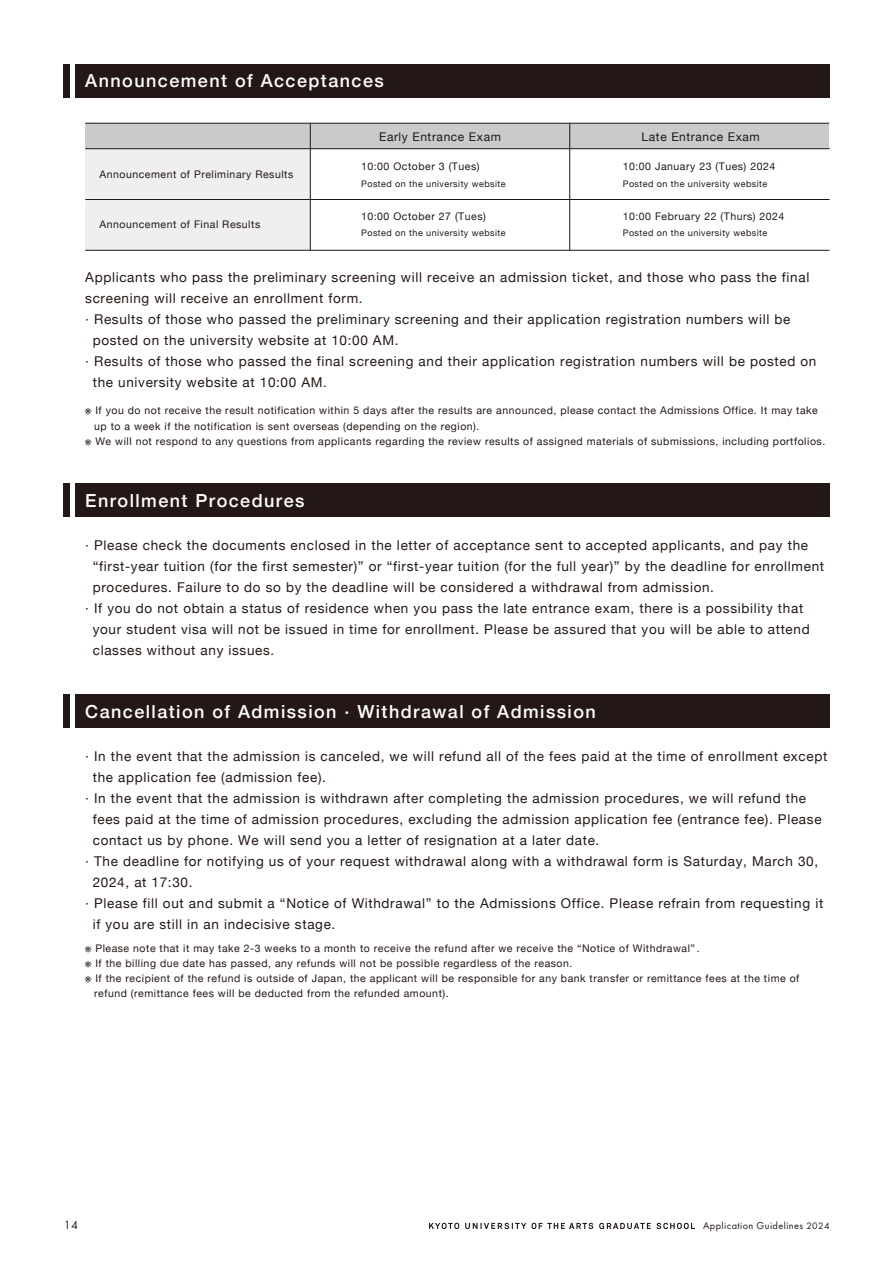
<style>
.page{position:relative;width:893px;height:1263px;background:#fff}
.page>*{position:absolute;margin:0;border:0;box-sizing:border-box;transform-origin:0 0}
.t1{font:500 18px "Helvetica Neue";letter-spacing:.08em;color:#fff}
.t2{font:13.5px "Helvetica Neue";letter-spacing:.05em;color:#231815}
.t3{font:12.3px "Futura PT";color:#231815}
.t4{font:12px "Helvetica Neue";letter-spacing:.05em;color:#231815}
.t5{font:10.5px "Helvetica Neue";letter-spacing:.05em;color:#231815}
.t6{font:10.35px "Futura PT";letter-spacing:.04em;color:#231815}
.t7{font:9px "Helvetica Neue";letter-spacing:.05em;color:#231815}
.s1{font-size:9.6px}
</style>
<div class="page">
<div style="left:85px;top:148px;width:225px;height:102px;background:#efefef"></div>
<svg style="left:599px;top:1223px;width:96px;height:6px"></svg>
<svg style="left:429px;top:1223px;width:30px;height:6px"></svg>
<svg style="left:465px;top:1223px;width:128px;height:6px"></svg>
<div style="left:75px;top:483px;width:754px;height:34px;background:#231815"></div>
<div style="left:64px;top:483px;width:6px;height:34px;background:#231815"></div>
<div style="left:75px;top:694px;width:754px;height:34px;background:#231815"></div>
<div style="left:64px;top:694px;width:6px;height:34px;background:#231815"></div>
<div style="left:75px;top:64px;width:754px;height:34px;background:#231815"></div>
<div style="left:64px;top:64px;width:6px;height:34px;background:#231815"></div>
<hr style="left:85px;top:199px;width:744px;height:1px;background:#221714">
<hr style="left:85px;top:250px;width:744px;height:1px;background:#221714">
<div style="left:85px;top:123px;width:225px;height:26px;background:#c9caca"></div>
<div style="left:310px;top:123px;width:260px;height:26px;background:#c9caca"></div>
<div style="left:570px;top:123px;width:259px;height:26px;background:#c9caca"></div>
<hr style="left:85px;top:123px;width:744px;height:1px;background:#221714">
<hr style="left:85px;top:148px;width:744px;height:1px;background:#221714">
<hr style="left:310px;top:123px;width:1px;height:127px;background:#221714">
<hr style="left:569px;top:123px;width:1px;height:127px;background:#221714">
<h1 class="t1" style="left:85px;top:66px;width:300px">Announcement of Acceptances</h1>
<p class="t5" style="left:99px;top:167px;width:195px">Announcement of Preliminary Results</p>
<p class="t5" style="left:99px;top:217px;width:162px">Announcement of Final Results</p>
<p class="t4" style="left:379px;top:128px;width:123px">Early Entrance Exam</p>
<p class="t4" style="left:642px;top:128px;width:120px">Late Entrance Exam</p>
<p class="t5" style="left:361px;top:159px;width:120px">10:00 October 3 (Tues)</p>
<p class="t7" style="left:361px;top:177px;width:146px">Posted on the university website</p>
<p class="t5" style="left:361px;top:209px;width:126px">10:00 October 27 (Tues)</p>
<p class="t7" style="left:361px;top:227px;width:146px">Posted on the university website</p>
<p class="t5" style="left:623px;top:159px;width:154px">10:00 January 23 (Tues) 2024</p>
<p class="t7" style="left:623px;top:177px;width:146px">Posted on the university website</p>
<p class="t5" style="left:623px;top:209px;width:163px">10:00 February 22 (Thurs) 2024</p>
<p class="t7" style="left:623px;top:227px;width:146px">Posted on the university website</p>
<p class="t2" style="left:85px;top:267px;width:726px">Applicants who pass the preliminary screening will receive an admission ticket, and those who pass the final</p>
<p class="t2" style="left:85px;top:288px;width:279px">screening will receive an enrollment form.</p>
<p class="t2" style="left:85px;top:309px;width:707px">· Results of those who passed the preliminary screening and their application registration numbers will be</p>
<p class="t2" style="left:93px;top:330px;width:307px">posted on the university website at 10:00 AM.</p>
<p class="t2" style="left:85px;top:351px;width:733px">· Results of those who passed the final screening and their application registration numbers will be posted on</p>
<p class="t2" style="left:93px;top:372px;width:236px">the university website at 10:00 AM.</p>
<p class="t5" style="left:85px;top:403px;width:734px">※ If you do not receive the result notification within 5 days after the results are announced, please contact the Admissions Office. It may take</p>
<p class="t5" style="left:94px;top:418px;width:387px">up to a week if the notification is sent overseas (depending on the region).</p>
<p class="t5" style="left:85px;top:433px;width:741px">※ We will not respond to any questions from applicants regarding the review results of assigned materials of submissions, including portfolios.</p>
<h1 class="t1" style="left:85px;top:486px;width:221px">Enrollment Procedures</h1>
<p class="t2" style="left:85px;top:536px;width:724px">· Please check the documents enclosed in the letter of acceptance sent to accepted applicants, and pay the</p>
<p class="t2" style="left:93px;top:557px;width:733px">“first-year tuition (for the first semester)” or “first-year tuition (for the full year)” by the deadline for enrollment</p>
<p class="t2" style="left:93px;top:578px;width:623px">procedures. Failure to do so by the deadline will be considered a withdrawal from admission.</p>
<p class="t2" style="left:85px;top:599px;width:719px">· If you do not obtain a status of residence when you pass the late entrance exam, there is a possibility that</p>
<p class="t2" style="left:93px;top:620px;width:718px">your student visa will not be issued in time for enrollment. Please be assured that you will be able to attend</p>
<p class="t2" style="left:93px;top:641px;width:183px">classes without any issues.</p>
<h1 class="t1" style="left:85px;top:697px;width:512px">Cancellation of Admission · Withdrawal of Admission</h1>
<p class="t2" style="left:85px;top:746px;width:744px">· In the event that the admission is canceled, we will refund all of the fees paid at the time of enrollment except</p>
<p class="t2" style="left:93px;top:767px;width:235px">the application fee (admission fee).</p>
<p class="t2" style="left:85px;top:788px;width:722px">· In the event that the admission is withdrawn after completing the admission procedures, we will refund the</p>
<p class="t2" style="left:93px;top:809px;width:730px">fees paid at the time of admission procedures, excluding the admission application fee (entrance fee). Please</p>
<p class="t2" style="left:93px;top:830px;width:508px">contact us by phone. We will send you a letter of resignation at a later date.</p>
<p class="t2" style="left:85px;top:851px;width:734px">· The deadline for notifying us of your request withdrawal along with a withdrawal form is Saturday, March 30,</p>
<p class="t2" style="left:93px;top:872px;width:101px">2024, at 17:30.</p>
<p class="t2" style="left:85px;top:893px;width:739px">· Please fill out and submit a “Notice of Withdrawal” to the Admissions Office. Please refrain from requesting it</p>
<p class="t2" style="left:93px;top:914px;width:244px">if you are still in an indecisive stage.</p>
<p class="t5" style="left:85px;top:941px;width:616px">※ Please note that it may take 2-3 weeks to a month to receive the refund after we receive the “Notice of Withdrawal”.</p>
<p class="t5" style="left:85px;top:956px;width:489px">※ If the billing due date has passed, any refunds will not be possible regardless of the reason.</p>
<p class="t5" style="left:85px;top:971px;width:716px">※ If the recipient of the refund is outside of Japan, the applicant will be responsible for any bank transfer or remittance fees at the time of</p>
<p class="t5" style="left:94px;top:986px;width:356px">refund (remittance fees will be deducted from the refunded amount).</p>
<p class="t3" style="left:64px;top:1218px;width:16px">14</p>
<p class="t6" style="left:703px;top:1219px;width:128px">Application Guidelines <span class="s1">2024</span></p>
</div>
